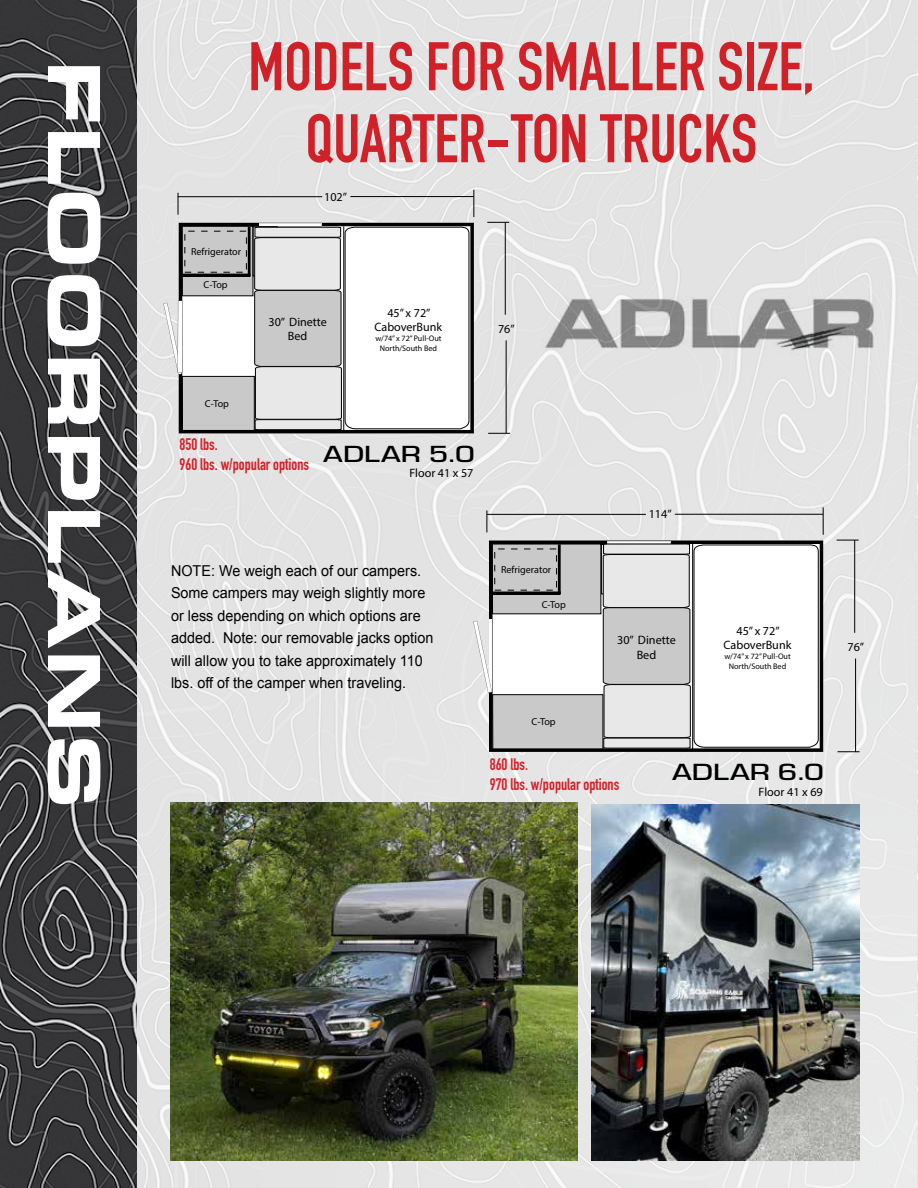
<style>
.page{position:relative;width:918px;height:1188px;background:#fff}
.page>*{position:absolute;margin:0;border:0;box-sizing:border-box;transform-origin:0 0}
.t1{font:900 78px "Eurostile Ext";color:#fff}
.t2{font:700 67.5px/72px "DIN Condensed";color:#d12128;text-align:center;scale:.96 1}
.t3{font:500 24.3px "Eurostile";color:#000;scale:1.31 1}
.t4{font:500 24.15px "Eurostile";color:#000;scale:1.31 1}
.t5{font:700 16.5px/19.8px "DIN Condensed";color:#d12128;scale:.96 1}
.t6{font:15px/22.5px "Arial";color:#000;scale:.96 1}
.t7{font:12.15px/14.5px "Myriad Pro";color:#000;text-align:center}
.t8{font:10.05px "Myriad Pro";color:#000}
.t9{font:8.1px/9.8px "Myriad Pro";color:#000;text-align:center}
</style>
<div class="page">
<img style="left:136px;top:0;width:782px;height:1188px">
<img style="left:0;top:0;width:136px;height:1188px">
<hr style="left:855px;top:659px;width:1px;height:93px;background:#000">
<hr style="left:854px;top:540px;width:1px;height:93px;background:#000">
<svg style="left:838px;top:751px;width:22px;height:1px"></svg>
<svg style="left:837px;top:540px;width:22px;height:1px"></svg>
<hr style="left:487px;top:514px;width:159px;height:1px;background:#000">
<hr style="left:675px;top:514px;width:148px;height:1px;background:#000">
<svg style="left:487px;top:510px;width:1px;height:22px"></svg>
<svg style="left:823px;top:507px;width:1px;height:28px"></svg>
<svg style="left:489px;top:540px;width:334px;height:212px;background:#282828"></svg>
<hr style="left:607px;top:541px;width:63px;height:3px;background:#000">
<svg style="left:473px;top:543px;width:346px;height:208px"></svg>
<hr style="left:506px;top:340px;width:1px;height:93px;background:#000">
<hr style="left:505px;top:222px;width:1px;height:93px;background:#000">
<svg style="left:488px;top:433px;width:22px;height:1px"></svg>
<svg style="left:487px;top:222px;width:22px;height:1px"></svg>
<hr style="left:178px;top:196px;width:144px;height:1px;background:#000">
<hr style="left:350px;top:196px;width:124px;height:1px;background:#000">
<svg style="left:178px;top:193px;width:1px;height:22px"></svg>
<svg style="left:474px;top:190px;width:1px;height:27px"></svg>
<svg style="left:179px;top:223px;width:295px;height:210px;background:#131313"></svg>
<hr style="left:259px;top:224px;width:63px;height:2px;background:#000">
<svg style="left:163px;top:226px;width:307px;height:206px"></svg>
<div style="left:182px;top:274px;width:68px;height:2px;border:1px solid #000"></div>
<div style="left:248px;top:227px;width:2px;height:47px;border:1px solid #000"></div>
<img style="left:170px;top:803px;width:408px;height:358px">
<img style="left:592px;top:804px;width:268px;height:357px">
<img style="left:532px;top:270px;width:359px;height:115px">
<h1 class="t1" style="left:133px;top:59px;width:752px;rotate:90deg">FLOORPLANS</h1>
<h2 class="t2" style="left:248px;top:30px;width:591px">MODELS FOR SMALLER SIZE,<br>QUARTER-TON TRUCKS</h2>
<p class="t8" style="left:191px;top:245px;width:52px">Refrigerator</p>
<p class="t8" style="left:204px;top:278px;width:26px">C-Top</p>
<p class="t7" style="left:324px;top:189px;width:24px">102”</p>
<p class="t7" style="left:268px;top:314px;width:60px">30” Dinette<br>Bed</p>
<p class="t7" style="left:375px;top:305px;width:69px">45” x 72”<br>CaboverBunk</p>
<p class="t9" style="left:375px;top:333px;width:68px">w/74” x 72” Pull-Out<br>North/South Bed</p>
<p class="t7" style="left:498px;top:321px;width:18px">76”</p>
<p class="t8" style="left:205px;top:397px;width:26px">C-Top</p>
<p class="t5" style="left:180px;top:434px;width:136px">850 lbs.<br>960 lbs. w/popular options</p>
<h3 class="t4" style="left:323px;top:437px;width:117px">ADLAR 5.0</h3>
<p class="t7" style="left:410px;top:466px;width:65px">Floor 41 x 57</p>
<p class="t7" style="left:649px;top:507px;width:24px">114”</p>
<p class="t6" style="left:171px;top:559px;width:275px">NOTE: We weigh each of our campers.<br>Some campers may weigh slightly more or less depending on which options are added. Note: our removable jacks option will allow you to take approximately 110 lbs. off of the camper when traveling.</p>
<p class="t8" style="left:501px;top:563px;width:52px">Refrigerator</p>
<p class="t8" style="left:542px;top:599px;width:26px">C-Top</p>
<p class="t8" style="left:532px;top:716px;width:26px">C-Top</p>
<p class="t7" style="left:617px;top:632px;width:60px">30” Dinette<br>Bed</p>
<p class="t7" style="left:724px;top:623px;width:69px">45” x 72”<br>CaboverBunk</p>
<p class="t9" style="left:724px;top:651px;width:68px">w/74” x 72” Pull-Out<br>North/South Bed</p>
<p class="t5" style="left:490px;top:754px;width:136px">860 lbs.<br>970 lbs. w/popular options</p>
<h3 class="t3" style="left:672px;top:756px;width:117px">ADLAR 6.0</h3>
<p class="t7" style="left:759px;top:784px;width:66px">Floor 41 x 69</p>
<p class="t7" style="left:848px;top:640px;width:18px">76”</p>
</div>
